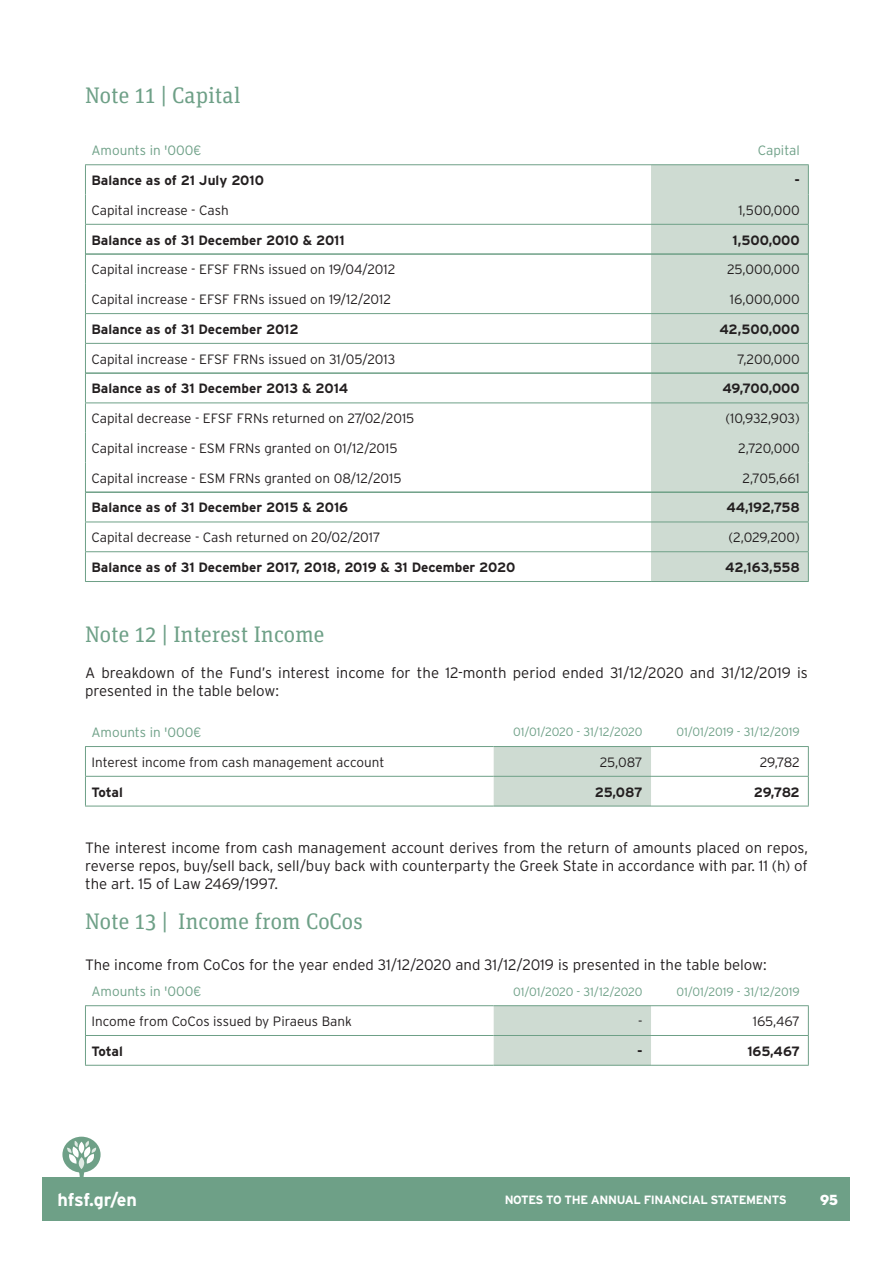
<style>
.page{position:relative;width:893px;height:1263px;background:#fff}
.page>*{position:absolute;margin:0;border:0;box-sizing:border-box;transform-origin:0 0}
.TEXT{font:22.5px "Unit Slab Pro";color:#6ea087}
.tab_1{font:22.5px "Unit Slab Pro";color:#6ea087}
.t1{font:700 18px "Interstate GR";letter-spacing:-.01em;color:#fff}
.TEXT-2{font:300 15px/18px "Interstate GR";color:#231f20}
.t2{font:15px "Neutraface Two Disp Greek Titl";color:#fff}
.t3{font:300 13.5px "Interstate GR";color:#231f20}
.t4{font:700 13.5px "Interstate GR";color:#231f20}
.t5{font:300 13.5px "Interstate GR";color:#6ea087}
.t6{font:300 12px "Interstate GR";letter-spacing:-.005em;color:#6ea087}
.t7{font:700 12px "Interstate GR";letter-spacing:-.03em;color:#fff}
</style>
<div class="page">
<div style="left:43px;top:1177px;width:807px;height:43px;background:#6ea087"></div>
<div style="left:62px;top:1137px;width:39px;height:35px;background:#6ea087;border-radius:50%"></div>
<svg style="left:67px;top:1141px;width:30px;height:36px"></svg>
<div style="left:651px;top:165px;width:157px;height:416px;background:#cedbd2"></div>
<hr style="left:85px;top:165px;width:1px;height:30px;background:#6ea087">
<hr style="left:85px;top:164px;width:566px;height:1px;background:#6ea087">
<hr style="left:651px;top:164px;width:158px;height:1px;background:#6ea087">
<hr style="left:808px;top:165px;width:1px;height:30px;background:#6ea087">
<svg style="left:85px;top:195px;width:1px;height:59px"></svg>
<hr style="left:85px;top:224px;width:566px;height:1px;background:#6ea087">
<hr style="left:651px;top:224px;width:158px;height:1px;background:#6ea087">
<svg style="left:808px;top:195px;width:1px;height:59px"></svg>
<hr style="left:85px;top:254px;width:1px;height:30px;background:#6ea087">
<hr style="left:86px;top:253px;width:565px;height:2px;background:#6ea087">
<hr style="left:651px;top:253px;width:157px;height:2px;background:#6ea087">
<hr style="left:808px;top:254px;width:1px;height:30px;background:#6ea087">
<hr style="left:85px;top:313px;width:566px;height:1px;background:#6ea087">
<hr style="left:651px;top:313px;width:158px;height:1px;background:#6ea087">
<hr style="left:85px;top:343px;width:566px;height:1px;background:#6ea087">
<hr style="left:651px;top:343px;width:158px;height:1px;background:#6ea087">
<svg style="left:85px;top:284px;width:1px;height:118px"></svg>
<hr style="left:86px;top:372px;width:565px;height:2px;background:#6ea087">
<hr style="left:651px;top:372px;width:157px;height:2px;background:#6ea087">
<svg style="left:808px;top:284px;width:1px;height:118px"></svg>
<hr style="left:85px;top:403px;width:1px;height:30px;background:#6ea087">
<hr style="left:85px;top:402px;width:566px;height:1px;background:#6ea087">
<hr style="left:651px;top:402px;width:158px;height:1px;background:#6ea087">
<hr style="left:808px;top:403px;width:1px;height:30px;background:#6ea087">
<svg style="left:85px;top:433px;width:1px;height:29px"></svg>
<svg style="left:808px;top:433px;width:1px;height:29px"></svg>
<hr style="left:85px;top:462px;width:1px;height:30px;background:#6ea087">
<hr style="left:808px;top:462px;width:1px;height:30px;background:#6ea087">
<hr style="left:85px;top:492px;width:1px;height:30px;background:#6ea087">
<hr style="left:86px;top:491px;width:565px;height:2px;background:#6ea087">
<hr style="left:651px;top:491px;width:157px;height:2px;background:#6ea087">
<hr style="left:808px;top:492px;width:1px;height:30px;background:#6ea087">
<svg style="left:85px;top:523px;width:1px;height:58px"></svg>
<hr style="left:85px;top:522px;width:566px;height:1px;background:#6ea087">
<hr style="left:85px;top:551px;width:566px;height:1px;background:#6ea087">
<hr style="left:85px;top:581px;width:566px;height:1px;background:#6ea087">
<hr style="left:651px;top:522px;width:158px;height:1px;background:#6ea087">
<svg style="left:808px;top:522px;width:1px;height:59px"></svg>
<hr style="left:651px;top:551px;width:158px;height:1px;background:#6ea087">
<hr style="left:651px;top:581px;width:158px;height:1px;background:#6ea087">
<div style="left:493px;top:747px;width:158px;height:59px;background:#cedbd2"></div>
<hr style="left:85px;top:746px;width:409px;height:1px;background:#6ea087">
<hr style="left:494px;top:746px;width:157px;height:1px;background:#6ea087">
<hr style="left:651px;top:746px;width:158px;height:1px;background:#6ea087">
<svg style="left:85px;top:747px;width:1px;height:59px"></svg>
<hr style="left:85px;top:776px;width:409px;height:1px;background:#6ea087">
<hr style="left:85px;top:806px;width:409px;height:1px;background:#6ea087">
<hr style="left:494px;top:776px;width:157px;height:1px;background:#6ea087">
<hr style="left:494px;top:806px;width:157px;height:1px;background:#6ea087">
<hr style="left:651px;top:776px;width:158px;height:1px;background:#6ea087">
<svg style="left:808px;top:747px;width:1px;height:59px"></svg>
<hr style="left:651px;top:806px;width:158px;height:1px;background:#6ea087">
<div style="left:493px;top:1006px;width:158px;height:59px;background:#cedbd2"></div>
<hr style="left:85px;top:1005px;width:409px;height:1px;background:#6ea087">
<hr style="left:494px;top:1005px;width:157px;height:1px;background:#6ea087">
<hr style="left:651px;top:1005px;width:158px;height:1px;background:#6ea087">
<svg style="left:85px;top:1006px;width:1px;height:59px"></svg>
<hr style="left:85px;top:1035px;width:409px;height:1px;background:#6ea087">
<hr style="left:85px;top:1065px;width:409px;height:1px;background:#6ea087">
<hr style="left:494px;top:1035px;width:157px;height:1px;background:#6ea087">
<hr style="left:494px;top:1065px;width:157px;height:1px;background:#6ea087">
<hr style="left:651px;top:1035px;width:158px;height:1px;background:#6ea087">
<svg style="left:808px;top:1006px;width:1px;height:59px"></svg>
<hr style="left:651px;top:1065px;width:158px;height:1px;background:#6ea087">
<p class="tab_1" style="left:85px;top:81px;width:157px">Note 11 | Capital</p>
<p class="t5" style="left:91px;top:143px;width:112px">Amounts in '000€</p>
<p class="t5" style="left:758px;top:143px;width:44px">Capital</p>
<p class="t4" style="left:91px;top:173px;width:174px">Balance as of 21 July 2010</p>
<p class="t4" style="left:794px;top:173px;width:7px">-</p>
<p class="t3" style="left:91px;top:202px;width:139px">Capital increase - Cash</p>
<p class="t3" style="left:738px;top:202px;width:63px">1,500,000</p>
<p class="t4" style="left:91px;top:232px;width:255px">Balance as of 31 December 2010 &amp; 2011</p>
<p class="t4" style="left:733px;top:232px;width:69px">1,500,000</p>
<p class="t3" style="left:91px;top:262px;width:305px">Capital increase - EFSF FRNs issued on 19/04/2012</p>
<p class="t3" style="left:727px;top:262px;width:74px">25,000,000</p>
<p class="t3" style="left:91px;top:292px;width:301px">Capital increase - EFSF FRNs issued on 19/12/2012</p>
<p class="t3" style="left:730px;top:292px;width:71px">16,000,000</p>
<p class="t4" style="left:91px;top:322px;width:209px">Balance as of 31 December 2012</p>
<p class="t4" style="left:719px;top:322px;width:82px">42,500,000</p>
<p class="t3" style="left:91px;top:351px;width:305px">Capital increase - EFSF FRNs issued on 31/05/2013</p>
<p class="t3" style="left:737px;top:351px;width:64px">7,200,000</p>
<p class="t4" style="left:91px;top:381px;width:258px">Balance as of 31 December 2013 &amp; 2014</p>
<p class="t4" style="left:722px;top:381px;width:79px">49,700,000</p>
<p class="t3" style="left:91px;top:411px;width:324px">Capital decrease - EFSF FRNs returned on 27/02/2015</p>
<p class="t3" style="left:725px;top:411px;width:76px">(10,932,903)</p>
<p class="t3" style="left:91px;top:441px;width:308px">Capital increase - ESM FRNs granted on 01/12/2015</p>
<p class="t3" style="left:738px;top:441px;width:63px">2,720,000</p>
<p class="t3" style="left:91px;top:470px;width:312px">Capital increase - ESM FRNs granted on 08/12/2015</p>
<p class="t3" style="left:742px;top:470px;width:59px">2,705,661</p>
<p class="t4" style="left:91px;top:500px;width:258px">Balance as of 31 December 2015 &amp; 2016</p>
<p class="t4" style="left:726px;top:500px;width:75px">44,192,758</p>
<p class="t3" style="left:91px;top:530px;width:291px">Capital decrease - Cash returned on 20/02/2017</p>
<p class="t3" style="left:728px;top:530px;width:73px">(2,029,200)</p>
<p class="t4" style="left:91px;top:560px;width:426px">Balance as of 31 December 2017, 2018, 2019 &amp; 31 December 2020</p>
<p class="t4" style="left:725px;top:560px;width:76px">42,163,558</p>
<p class="TEXT" style="left:85px;top:619px;width:241px">Note 12 | Interest Income</p>
<p class="TEXT-2" style="left:85px;top:663px;width:724px">A breakdown of the Fund’s interest income for the 12-month period ended 31/12/2020 and 31/12/2019 is presented in the table below:</p>
<p class="t5" style="left:91px;top:725px;width:112px">Amounts in '000€</p>
<p class="t6" style="left:513px;top:725px;width:131px">01/01/2020 - 31/12/2020</p>
<p class="t6" style="left:676px;top:725px;width:125px">01/01/2019 - 31/12/2019</p>
<p class="t3" style="left:91px;top:754px;width:294px">Interest income from cash management account</p>
<p class="t3" style="left:600px;top:754px;width:44px">25,087</p>
<p class="t3" style="left:760px;top:754px;width:42px">29,782</p>
<p class="t4" style="left:91px;top:784px;width:33px">Total</p>
<p class="t4" style="left:595px;top:784px;width:49px">25,087</p>
<p class="t4" style="left:754px;top:784px;width:48px">29,782</p>
<p class="TEXT-2" style="left:85px;top:838px;width:724px;text-align:justify">The interest income from cash management account derives from the return of amounts placed on repos, reverse repos, buy/sell back, sell/buy back with counterparty the Greek State in accordance with par. 11 (h) of the art. 15 of Law 2469/1997.</p>
<p class="TEXT" style="left:85px;top:906px;width:279px">Note 13 | Income from CoCos</p>
<p class="TEXT-2" style="left:85px;top:955px;width:683px">The income from CoCos for the year ended 31/12/2020 and 31/12/2019 is presented in the table below:</p>
<p class="t5" style="left:91px;top:984px;width:112px">Amounts in '000€</p>
<p class="t6" style="left:513px;top:985px;width:131px">01/01/2020 - 31/12/2020</p>
<p class="t6" style="left:676px;top:985px;width:125px">01/01/2019 - 31/12/2019</p>
<p class="t3" style="left:91px;top:1014px;width:262px">Income from CoCos issued by Piraeus Bank</p>
<p class="t3" style="left:638px;top:1014px;width:6px">-</p>
<p class="t3" style="left:753px;top:1014px;width:49px">165,467</p>
<p class="t4" style="left:91px;top:1043px;width:33px">Total</p>
<p class="t4" style="left:637px;top:1043px;width:7px">-</p>
<p class="t4" style="left:747px;top:1043px;width:54px">165,467</p>
<h2 class="t1" style="left:58px;top:1190px;width:81px">hfsf.gr/en</h2>
<p class="t2" style="left:820px;top:1190px;width:19px">95</p>
<p class="t7" style="left:505px;top:1193px;width:283px">NOTES TO THE ANNUAL FINANCIAL STATEMENTS</p>
</div>
